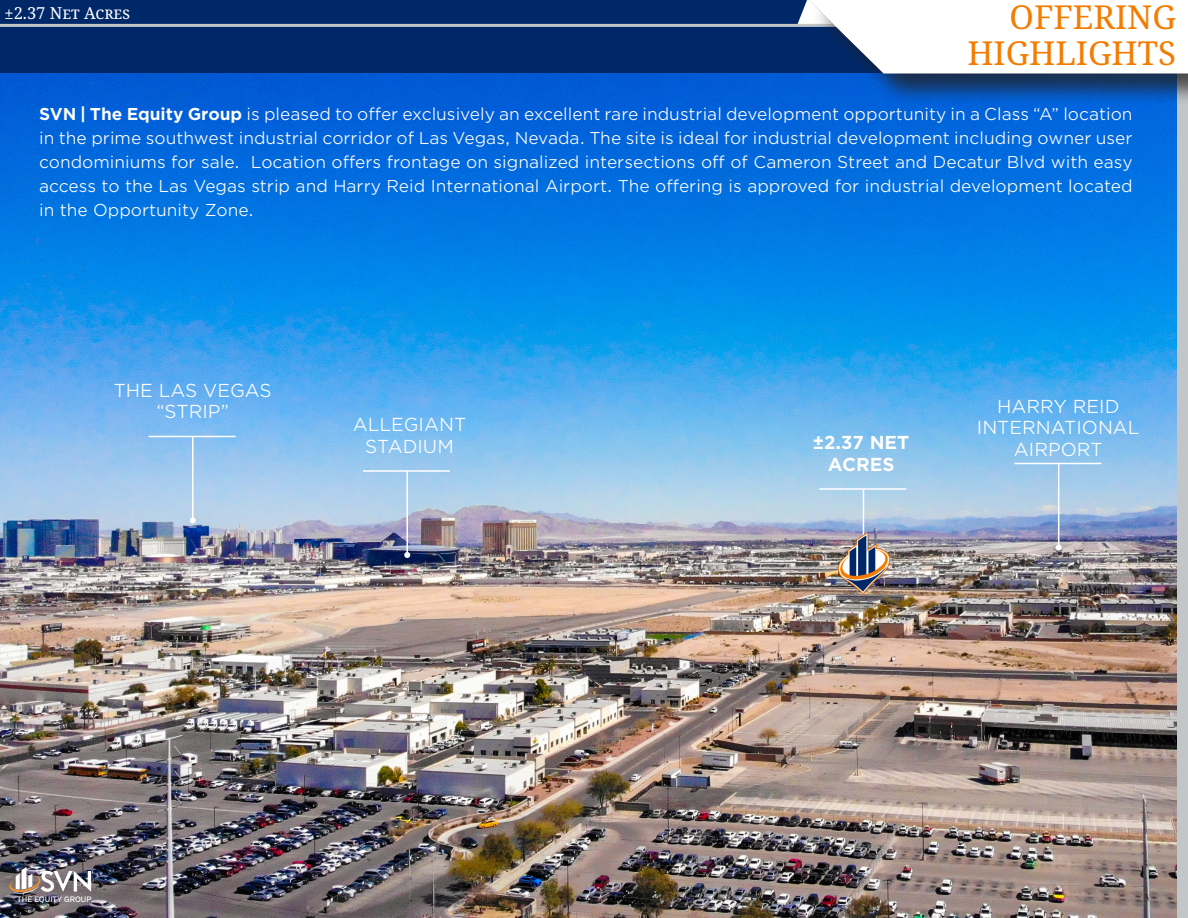
<style>
.page{position:relative;width:1188px;height:918px;background:#fff}
.page>*{position:absolute;margin:0;border:0;box-sizing:border-box;transform-origin:0 0}
.t1{font:33px "Noto Serif";color:#f47c00}
.t2{font:18px/21.6px "Gotham Office";color:#fff;text-align:center}
.t3{font:700 18px "Gotham Office";color:#fff}
.t4{font:16.5px/24px "Gotham Office";color:#fff;text-align:justify}
.t5{font:16.5px "Noto Serif";color:#fff}
.t6{font:500 7.8px "Verb";color:#fff}
.s1{font-weight:700}
</style>
<div class="page">
<div style="left:0;top:0;width:1178px;height:74px;background:#002868"></div>
<img style="left:0;top:73px;width:1178px;height:845px">
<hr style="left:819px;top:488px;width:87px;height:2px;background:#fff">
<hr style="left:863px;top:489px;width:1px;height:84px;background:#fff">
<hr style="left:1014px;top:463px;width:87px;height:1px;background:#fff">
<hr style="left:1058px;top:464px;width:1px;height:84px;background:#fff">
<svg style="left:1056px;top:544px;width:6px;height:6px"></svg>
<hr style="left:148px;top:436px;width:88px;height:1px;background:#fff">
<hr style="left:192px;top:436px;width:2px;height:84px;background:#fff">
<svg style="left:190px;top:518px;width:6px;height:6px"></svg>
<hr style="left:363px;top:470px;width:87px;height:2px;background:#fff">
<hr style="left:406px;top:471px;width:2px;height:84px;background:#fff">
<svg style="left:404px;top:552px;width:6px;height:6px"></svg>
<svg style="left:9px;top:867px;width:84px;height:27px"></svg>
<img style="left:838px;top:531px;width:52px;height:62px">
<div style="left:1178px;top:0;width:10px;height:918px;background:#c3c6c8"></div>
<hr style="left:0;top:24px;width:1188px;height:3px;background:#c3c6c8">
<div style="left:809px;top:0;width:379px;height:106px;background:#231f20;opacity:.75"></div>
<svg style="left:797px;top:0;width:391px;height:74px;background:#e3e7ee"></svg>
<p class="t5" style="left:4px;top:2px;width:127px">±2.37 Net Acres</p>
<p class="t1" style="left:1010px;top:-5px;width:168px">OFFERING</p>
<p class="t1" style="left:967px;top:31px;width:210px">HIGHLIGHTS</p>
<p class="t4" style="left:39px;top:102px;width:1095px"><span class="s1">SVN | The Equity Group</span> is pleased to offer exclusively an excellent rare industrial development opportunity in a Class “A” location in the prime southwest industrial corridor of Las Vegas, Nevada. The site is ideal for industrial development including owner user condominiums for sale. Location offers frontage on signalized intersections off of Cameron Street and Decatur Blvd with easy access to the Las Vegas strip and Harry Reid International Airport. The offering is approved for industrial development located in the Opportunity Zone.</p>
<p class="t2" style="left:114px;top:379px;width:160px">THE LAS VEGAS “STRIP”</p>
<p class="t2" style="left:353px;top:414px;width:115px">ALLEGIANT</p>
<p class="t2" style="left:365px;top:435px;width:90px">STADIUM</p>
<p class="t6" style="left:17px;top:894px;width:76px">THE EQUITY GROUP</p>
<p class="t3" style="left:813px;top:430px;width:98px">±2.37 NET</p>
<p class="t3" style="left:828px;top:452px;width:68px">ACRES</p>
<p class="t2" style="left:997px;top:395px;width:124px">HARRY REID</p>
<p class="t2" style="left:977px;top:417px;width:164px">INTERNATIONAL</p>
<p class="t2" style="left:1014px;top:438px;width:90px">AIRPORT</p>
</div>
